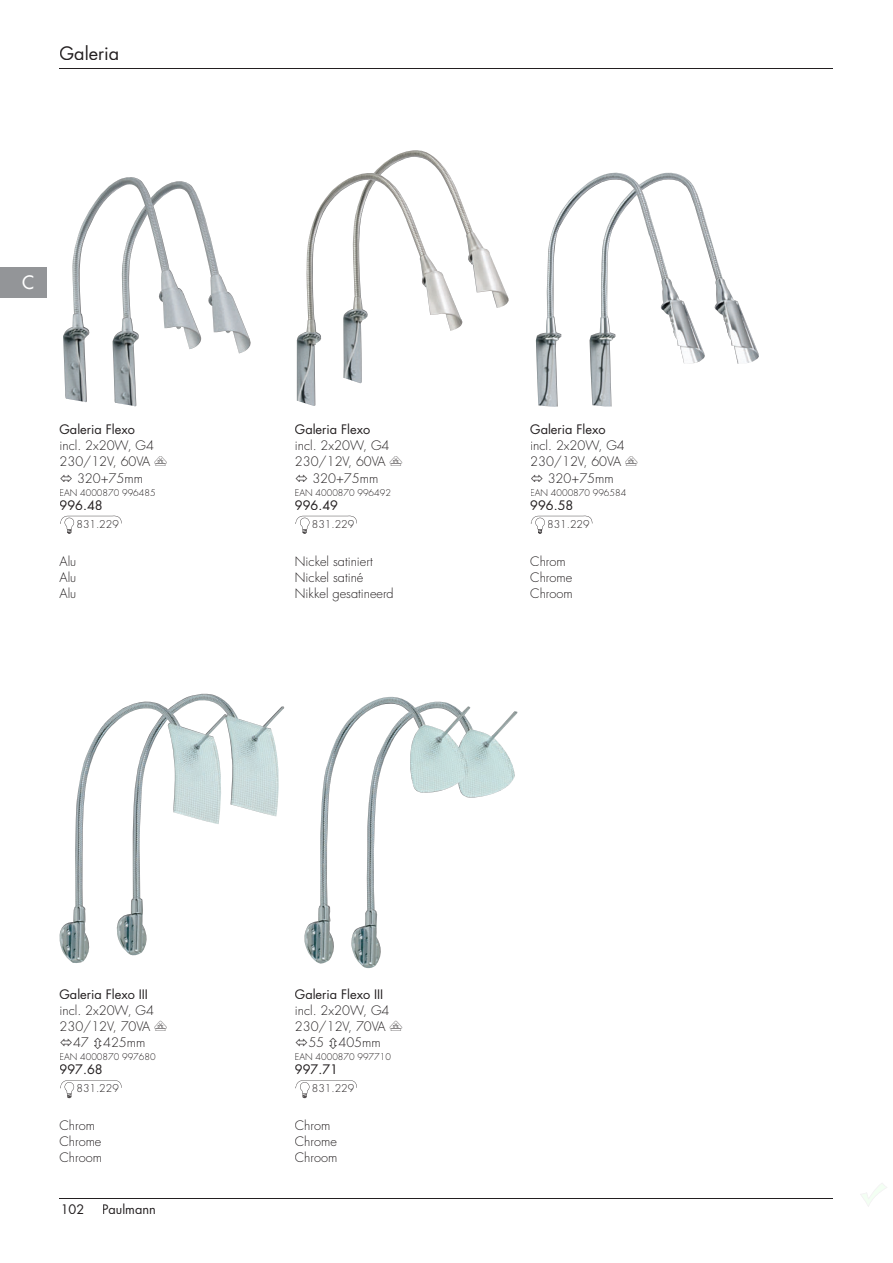
<style>
.page{position:relative;width:893px;height:1263px;background:#fff}
.page>*{position:absolute;margin:0;border:0;box-sizing:border-box;transform-origin:0 0}
.t1{font:18px "Futura Std";color:#231f20}
.t2{font:500 18px "Futura Std";color:#fff}
.t3{font:300 12.75px/16.2px "Futura Std";color:#231f20}
.t4{font:12.75px "Futura Std";color:#231f20}
.t5{font:300 10.5px "Futura Std";color:#231f20}
.t6{font:300 9px "Futura Std";color:#231f20}
.s1{font-family:"Vdepaulmannz";font-weight:400}
</style>
<div class="page">
<svg style="left:860px;top:1183px;width:27px;height:24px"></svg>
<img style="left:536px;top:172px;width:223px;height:235px">
<svg style="left:531px;top:516px;width:61px;height:18px"></svg>
<img style="left:59px;top:693px;width:226px;height:270px">
<svg style="left:60px;top:1080px;width:62px;height:18px"></svg>
<img style="left:304px;top:696px;width:214px;height:273px">
<svg style="left:296px;top:1080px;width:61px;height:18px"></svg>
<img style="left:63px;top:177px;width:188px;height:230px">
<svg style="left:60px;top:516px;width:62px;height:18px"></svg>
<img style="left:297px;top:150px;width:212px;height:256px">
<svg style="left:296px;top:516px;width:61px;height:18px"></svg>
<hr style="left:60px;top:68px;width:773px;height:1px;background:#231f20">
<hr style="left:60px;top:1198px;width:773px;height:1px;background:#231f20">
<div style="left:0;top:267px;width:47px;height:30px;background:#939598"></div>
<h1 class="t1" style="left:60px;top:41px;width:61px">Galeria</h1>
<h1 class="t2" style="left:22px;top:271px;width:13px">C</h1>
<p class="t4" style="left:60px;top:421px;width:77px">Galeria Flexo</p>
<p class="t3" style="left:60px;top:438px;width:96px">incl. 2x20W, G4</p>
<p class="t3" style="left:60px;top:454px;width:109px">230/12V, 60VA <span class="s1">$</span></p>
<p class="t3" style="left:77px;top:470px;width:67px">320+75mm</p>
<p class="t6" style="left:60px;top:487px;width:98px">EAN 4000870 996485</p>
<p class="t4" style="left:60px;top:497px;width:45px">996.48</p>
<p class="t5" style="left:77px;top:517px;width:44px">831.229</p>
<p class="t4" style="left:295px;top:421px;width:77px">Galeria Flexo</p>
<p class="t3" style="left:295px;top:438px;width:96px">incl. 2x20W, G4</p>
<p class="t3" style="left:295px;top:454px;width:109px">230/12V, 60VA <span class="s1">$</span></p>
<p class="t3" style="left:312px;top:470px;width:67px">320+75mm</p>
<p class="t6" style="left:295px;top:487px;width:98px">EAN 4000870 996492</p>
<p class="t4" style="left:295px;top:497px;width:45px">996.49</p>
<p class="t5" style="left:312px;top:517px;width:44px">831.229</p>
<p class="t3" style="left:60px;top:553px;width:18px;text-align:justify">Alu Alu Alu</p>
<p class="t3" style="left:295px;top:553px;width:100px">Nickel satiniert<br>Nickel satiné<br>Nikkel gesatineerd</p>
<p class="t4" style="left:530px;top:421px;width:77px">Galeria Flexo</p>
<p class="t3" style="left:530px;top:438px;width:96px">incl. 2x20W, G4</p>
<p class="t3" style="left:530px;top:454px;width:109px">230/12V, 60VA <span class="s1">$</span></p>
<p class="t3" style="left:548px;top:470px;width:67px">320+75mm</p>
<p class="t6" style="left:530px;top:487px;width:98px">EAN 4000870 996584</p>
<p class="t4" style="left:530px;top:497px;width:45px">996.58</p>
<p class="t5" style="left:547px;top:517px;width:44px">831.229</p>
<p class="t3" style="left:530px;top:553px;width:44px">Chrom<br>Chrome<br>Chroom</p>
<p class="t4" style="left:60px;top:986px;width:90px">Galeria Flexo III</p>
<p class="t3" style="left:60px;top:1002px;width:96px">incl. 2x20W, G4</p>
<p class="t3" style="left:60px;top:1018px;width:109px">230/12V, 70VA <span class="s1">$</span></p>
<p class="t3" style="left:73px;top:1034px;width:74px">47 425mm</p>
<p class="t6" style="left:60px;top:1051px;width:98px">EAN 4000870 997680</p>
<p class="t4" style="left:60px;top:1061px;width:45px">997.68</p>
<p class="t5" style="left:77px;top:1082px;width:44px">831.229</p>
<p class="t4" style="left:295px;top:986px;width:90px">Galeria Flexo III</p>
<p class="t3" style="left:295px;top:1002px;width:96px">incl. 2x20W, G4</p>
<p class="t3" style="left:295px;top:1018px;width:109px">230/12V, 70VA <span class="s1">$</span></p>
<p class="t3" style="left:308px;top:1034px;width:74px">55 405mm</p>
<p class="t6" style="left:295px;top:1051px;width:98px">EAN 4000870 997710</p>
<p class="t4" style="left:295px;top:1061px;width:45px">997.71</p>
<p class="t5" style="left:312px;top:1082px;width:44px">831.229</p>
<p class="t3" style="left:60px;top:1118px;width:44px">Chrom<br>Chrome<br>Chroom</p>
<p class="t3" style="left:295px;top:1118px;width:44px">Chrom<br>Chrome<br>Chroom</p>
<p class="t4" style="left:61px;top:1201px;width:25px">102</p>
<p class="t4" style="left:102px;top:1201px;width:55px">Paulmann</p>
</div>
